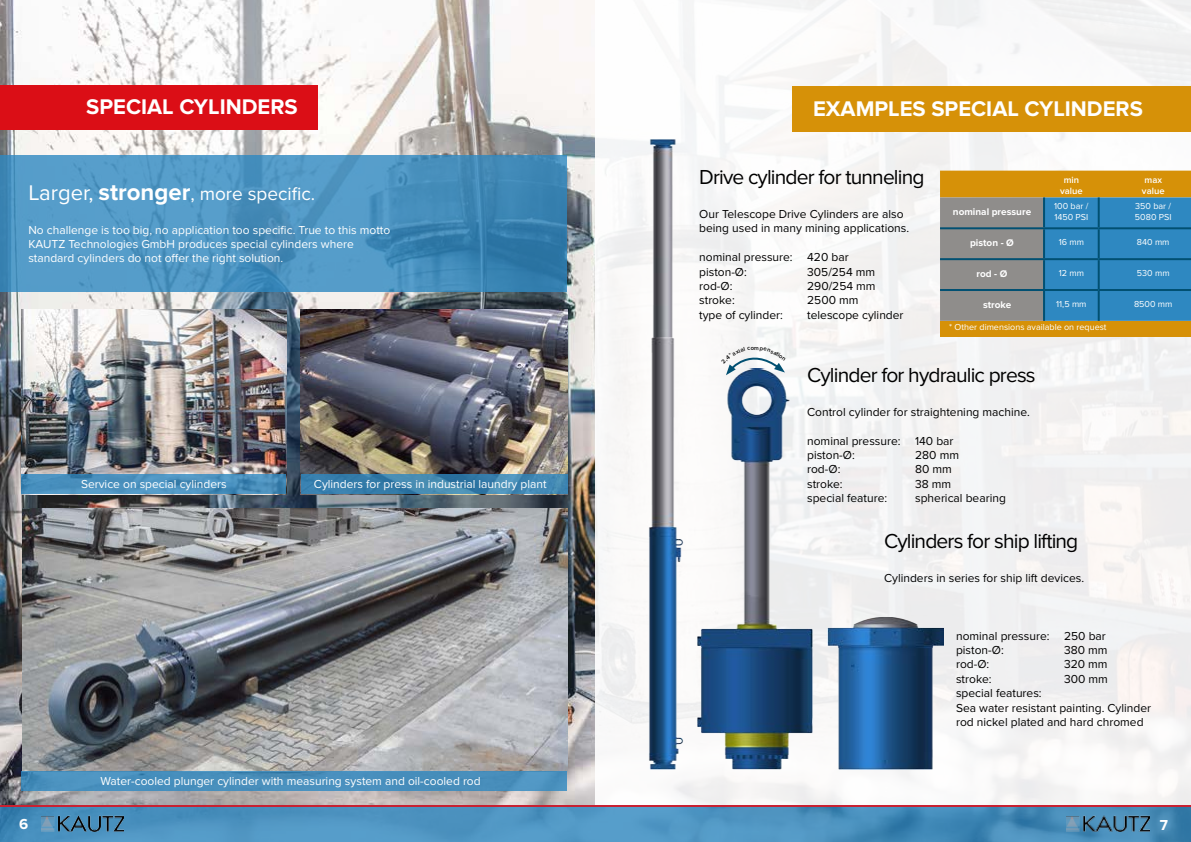
<style>
.page{position:relative;width:1191px;height:842px;background:#fff}
.page>*{position:absolute;margin:0;border:0;box-sizing:border-box;transform-origin:0 0}
.t1{font:700 22px "Proxima Nova";color:#fff}
.t2{font:21px "Proxima Nova";letter-spacing:-.04em;color:#000}
.t3{font:19px "Proxima Nova";color:#fff}
.t4{font:700 15px "Proxima Nova";color:#fff}
.t5{font:12px/14.4px "Proxima Nova";color:#000}
.t6{font:12px/14.4px "Proxima Nova";color:#fff}
.t7{font:700 10px "Proxima Nova";color:#fff}
.t8{font:600 9.4px/11.3px "Proxima Nova";color:#fff;text-align:center}
.t9{font:9px/10.8px "Proxima Nova";color:#fff}
.s1{font-size:22px}
.s2{font-weight:700;font-size:24px}
</style>
<div class="page">
<img style="left:0;top:0;width:595px;height:804px">
<div style="left:595px;top:0;width:596px;height:804px;background:#f6f6f6"></div>
<svg style="left:0;top:806px;width:1191px;height:36px;background:#4e8eba"></svg>
<hr style="left:0;top:804px;width:1191px;height:2px;background:#c82132">
<img style="left:1066px;top:816px;width:83px;height:16px">
<img style="left:41px;top:816px;width:83px;height:16px">
<div style="left:0;top:85px;width:317px;height:44px;background:#db0e16"></div>
<svg style="left:0;top:156px;width:567px;height:136px;background:#4a92bf"></svg>
<div style="left:792px;top:86px;width:399px;height:45px;background:#d69108"></div>
<img style="left:632px;top:139px;width:51px;height:631px">
<img style="left:697px;top:375px;width:116px;height:395px">
<img style="left:827px;top:617px;width:116px;height:153px">
<img style="left:301px;top:309px;width:266px;height:165px">
<img style="left:22px;top:309px;width:264px;height:165px">
<svg style="left:22px;top:474px;width:264px;height:20px;background:#4990bd"></svg>
<svg style="left:301px;top:474px;width:266px;height:20px;background:#3c83ae"></svg>
<img style="left:22px;top:508px;width:545px;height:264px">
<div style="left:22px;top:772px;width:545px;height:19px;background:#488fbd"></div>
<svg style="left:940px;top:171px;width:251px;height:150px;background:#6d8b8c"></svg>
<hr style="left:1043px;top:197px;width:2px;height:30px;background:#015072">
<hr style="left:1097px;top:197px;width:2px;height:30px;background:#015072">
<hr style="left:940px;top:227px;width:104px;height:2px;background:#015072">
<hr style="left:1044px;top:227px;width:54px;height:2px;background:#015072">
<hr style="left:1043px;top:229px;width:2px;height:29px;background:#015072">
<hr style="left:1098px;top:227px;width:93px;height:2px;background:#015072">
<hr style="left:1097px;top:229px;width:2px;height:29px;background:#015072">
<hr style="left:940px;top:258px;width:104px;height:2px;background:#015072">
<hr style="left:1044px;top:258px;width:54px;height:2px;background:#015072">
<hr style="left:1043px;top:260px;width:2px;height:29px;background:#015072">
<hr style="left:1098px;top:258px;width:93px;height:2px;background:#015072">
<hr style="left:1097px;top:260px;width:2px;height:29px;background:#015072">
<hr style="left:940px;top:289px;width:104px;height:2px;background:#015072">
<hr style="left:1044px;top:289px;width:54px;height:2px;background:#015072">
<hr style="left:1043px;top:291px;width:2px;height:30px;background:#015072">
<hr style="left:1098px;top:289px;width:93px;height:2px;background:#015072">
<hr style="left:1097px;top:291px;width:2px;height:30px;background:#015072">
<div style="left:940px;top:321px;width:251px;height:16px;background:#d69108"></div>
<svg style="left:726px;top:357px;width:59px;height:18px"></svg>
<h1 class="t1" style="left:86px;top:94px;width:213px">SPECIAL CYLINDERS</h1>
<h3 class="t3" style="left:28px;top:183px;width:288px"><span class="s1">Larger,</span> <span class="s2">stronger</span>, more specific.</h3>
<p class="t6" style="left:28px;top:223px;width:363px">No challenge is too big, no application too specific. True to this motto<br>KAUTZ Technologies GmbH produces special cylinders where standard cylinders do not offer the right solution.</p>
<p class="t6" style="left:81px;top:476px;width:147px">Service on special cylinders</p>
<p class="t6" style="left:314px;top:476px;width:234px">Cylinders for press in industrial laundry plant</p>
<p class="t6" style="left:100px;top:774px;width:382px">Water-cooled plunger cylinder with measuring system and oil-cooled rod</p>
<h1 class="t1" style="left:813px;top:96px;width:331px">EXAMPLES SPECIAL CYLINDERS</h1>
<h2 class="t2" style="left:699px;top:165px;width:227px">Drive cylinder for tunneling</h2>
<p class="t5" style="left:699px;top:207px;width:211px">Our Telescope Drive Cylinders are also being used in many mining applications.</p>
<p class="t5" style="left:699px;top:250px;width:151px">nominal pressure: 420 bar piston-Ø:</p>
<p class="t5" style="left:807px;top:265px;width:69px">305/254 mm</p>
<p class="t5" style="left:699px;top:279px;width:35px">rod-Ø:</p>
<p class="t5" style="left:807px;top:279px;width:70px">290/254 mm</p>
<p class="t5" style="left:699px;top:293px;width:37px">stroke:</p>
<p class="t5" style="left:807px;top:293px;width:53px">2500 mm</p>
<p class="t5" style="left:699px;top:308px;width:85px">type of cylinder:</p>
<p class="t5" style="left:807px;top:308px;width:98px">telescope cylinder</p>
<p class="t8" style="left:1060px;top:174px;width:24px">min value</p>
<p class="t8" style="left:1142px;top:174px;width:24px;text-align:left">max value</p>
<p class="t7" style="left:953px;top:206px;width:80px">nominal pressure</p>
<p class="t9" style="left:1054px;top:201px;width:36px">100 bar /<br>1450 PSI</p>
<p class="t9" style="left:1135px;top:201px;width:38px">350 bar /<br>5080 PSI</p>
<p class="t7" style="left:970px;top:237px;width:45px">piston - Ø</p>
<p class="t9" style="left:1058px;top:237px;width:27px">16 mm</p>
<p class="t9" style="left:1137px;top:237px;width:34px">840 mm</p>
<p class="t7" style="left:976px;top:268px;width:32px">rod - Ø</p>
<p class="t9" style="left:1058px;top:268px;width:27px">12 mm</p>
<p class="t9" style="left:1136px;top:268px;width:34px">530 mm</p>
<p class="t7" style="left:983px;top:298px;width:30px">stroke</p>
<p class="t9" style="left:1056px;top:299px;width:32px">11,5 mm</p>
<p class="t9" style="left:1134px;top:299px;width:40px">8500 mm</p>
<p class="t9" style="left:949px;top:322px;width:159px">* Other dimensions available on request</p>
<h2 class="t2" style="left:807px;top:363px;width:230px">Cylinder for hydraulic press</h2>
<p class="t5" style="left:807px;top:405px;width:224px">Control cylinder for straightening machine.</p>
<p class="t5" style="left:807px;top:434px;width:148px">nominal pressure: 140 bar piston-Ø:</p>
<p class="t5" style="left:915px;top:448px;width:45px">280 mm</p>
<p class="t5" style="left:807px;top:462px;width:35px">rod-Ø:</p>
<p class="t5" style="left:915px;top:462px;width:38px">80 mm</p>
<p class="t5" style="left:807px;top:477px;width:37px">stroke:</p>
<p class="t5" style="left:915px;top:477px;width:38px">38 mm</p>
<p class="t5" style="left:807px;top:491px;width:82px">special feature:</p>
<p class="t5" style="left:915px;top:491px;width:92px">spherical bearing</p>
<h2 class="t2" style="left:884px;top:529px;width:196px">Cylinders for ship lifting</h2>
<p class="t5" style="left:884px;top:571px;width:202px">Cylinders in series for ship lift devices.</p>
<p class="t5" style="left:956px;top:628px;width:151px">nominal pressure: 250 bar piston-Ø:</p>
<p class="t5" style="left:1064px;top:643px;width:45px">380 mm</p>
<p class="t5" style="left:956px;top:657px;width:35px">rod-Ø:</p>
<p class="t5" style="left:1064px;top:657px;width:45px">320 mm</p>
<p class="t5" style="left:956px;top:672px;width:37px">stroke:</p>
<p class="t5" style="left:1064px;top:672px;width:45px">300 mm</p>
<p class="t5" style="left:956px;top:686px;width:197px">special features:<br>Sea water resistant painting. Cylinder rod nickel plated and hard chromed</p>
<p class="t4" style="left:19px;top:815px;width:11px">6</p>
<p class="t4" style="left:1159px;top:816px;width:10px">7</p>
</div>
